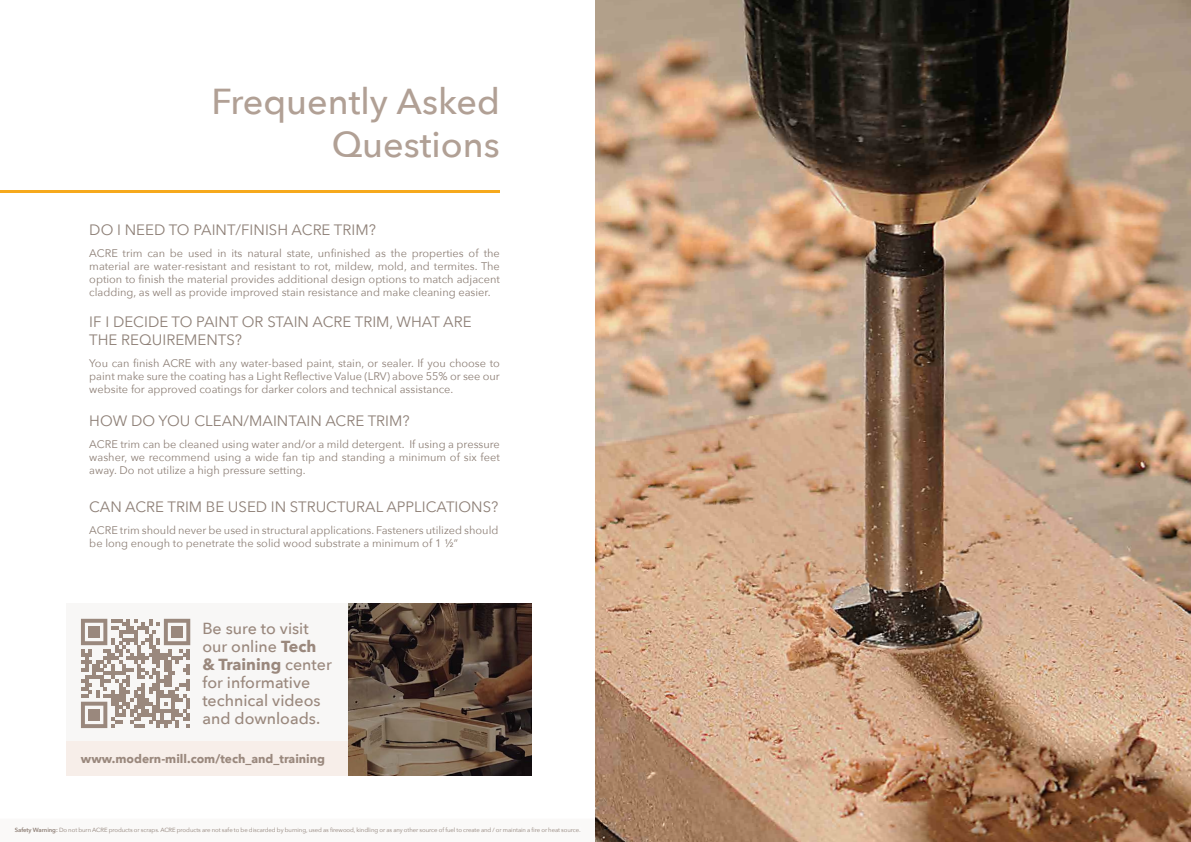
<style>
.page{position:relative;width:1191px;height:842px;background:#fff}
.page>*{position:absolute;margin:0;border:0;box-sizing:border-box;transform-origin:0 0}
.t1{font:500 36px/43.2px "Avenir Next";color:#b1a095;text-align:right}
.t2{font:500 16px/18px "Avenir Next";color:#9a887d}
.t3{font:15px/18px "Avenir Next";color:#8e8077}
.t4{font:700 12px "Avenir Next";color:#9a887d}
.t5{font:11px/13.2px "Avenir Next";color:#8e8077;text-align:justify}
.t6{font:6px "Avenir Next";letter-spacing:-.01em;color:#8e8077}
.s1{font-weight:700}
.s2{font-weight:600}
</style>
<div class="page">
<hr style="left:0;top:190px;width:500px;height:3px;background:#f6a91c">
<div style="left:15px;top:827px;width:43px;height:6px;background:#faf9f8"></div>
<div style="left:60px;top:827px;width:520px;height:6px;background:#faf9f8"></div>
<img style="left:595px;top:0;width:596px;height:842px">
<div style="left:67px;top:603px;width:281px;height:138px;background:#f8f7f6"></div>
<div style="left:67px;top:741px;width:281px;height:35px;background:#f7eee9"></div>
<img style="left:348px;top:603px;width:183px;height:173px">
<svg style="left:81px;top:619px;width:109px;height:109px"></svg>
<div style="left:88px;top:626px;width:12px;height:12px;background:#9a887d"></div>
<div style="left:171px;top:626px;width:12px;height:12px;background:#9a887d"></div>
<div style="left:88px;top:709px;width:12px;height:11px;background:#9a887d"></div>
<h1 class="t1" style="left:211px;top:79px;width:290px">Frequently Asked<br>Questions</h1>
<h3 class="t3" style="left:89px;top:220px;width:288px">DO I NEED TO PAINT/FINISH ACRE TRIM?</h3>
<p class="t5" style="left:89px;top:246px;width:412px">ACRE trim can be used in its natural state, unfinished as the properties of the material are water-resistant and resistant to rot, mildew, mold, and termites. The option to finish the material provides additional design options to match adjacent cladding, as well as provide improved stain resistance and make cleaning easier.</p>
<h3 class="t3" style="left:89px;top:312px;width:384px">IF I DECIDE TO PAINT OR STAIN ACRE TRIM, WHAT ARE<br>THE REQUIREMENTS?</h3>
<p class="t5" style="left:89px;top:356px;width:412px">You can finish ACRE with any water-based paint, stain, or sealer. If you choose to paint make sure the coating has a Light Reflective Value (LRV) above 55% or see our website for approved coatings for darker colors and technical assistance.</p>
<h3 class="t3" style="left:89px;top:411px;width:322px">HOW DO YOU CLEAN/MAINTAIN ACRE TRIM?</h3>
<p class="t5" style="left:89px;top:437px;width:412px">ACRE trim can be cleaned using water and/or a mild detergent. If using a pressure washer, we recommend using a wide fan tip and standing a minimum of six feet away. Do not utilize a high pressure setting.</p>
<h3 class="t3" style="left:89px;top:497px;width:410px">CAN ACRE TRIM BE USED IN STRUCTURAL APPLICATIONS?</h3>
<p class="t5" style="left:89px;top:523px;width:410px">ACRE trim should never be used in structural applications. Fasteners utilized should be long enough to penetrate the solid wood substrate a minimum of 1 ½”</p>
<h2 class="t2" style="left:202px;top:619px;width:131px">Be sure to visit our online <span class="s1">Tech &amp; Training</span> center for informative technical videos and downloads.</h2>
<p class="t4" style="left:81px;top:748px;width:246px">www.modern-mill.com/tech_and_training</p>
<p class="t6" style="left:15px;top:824px;width:567px"><span class="s2">Safety Warning:</span> Do not burn ACRE products or scraps. ACRE products are not safe to be discarded by burning, used as firewood, kindling or as any other source of fuel to create and / or maintain a fire or heat source.</p>
</div>
